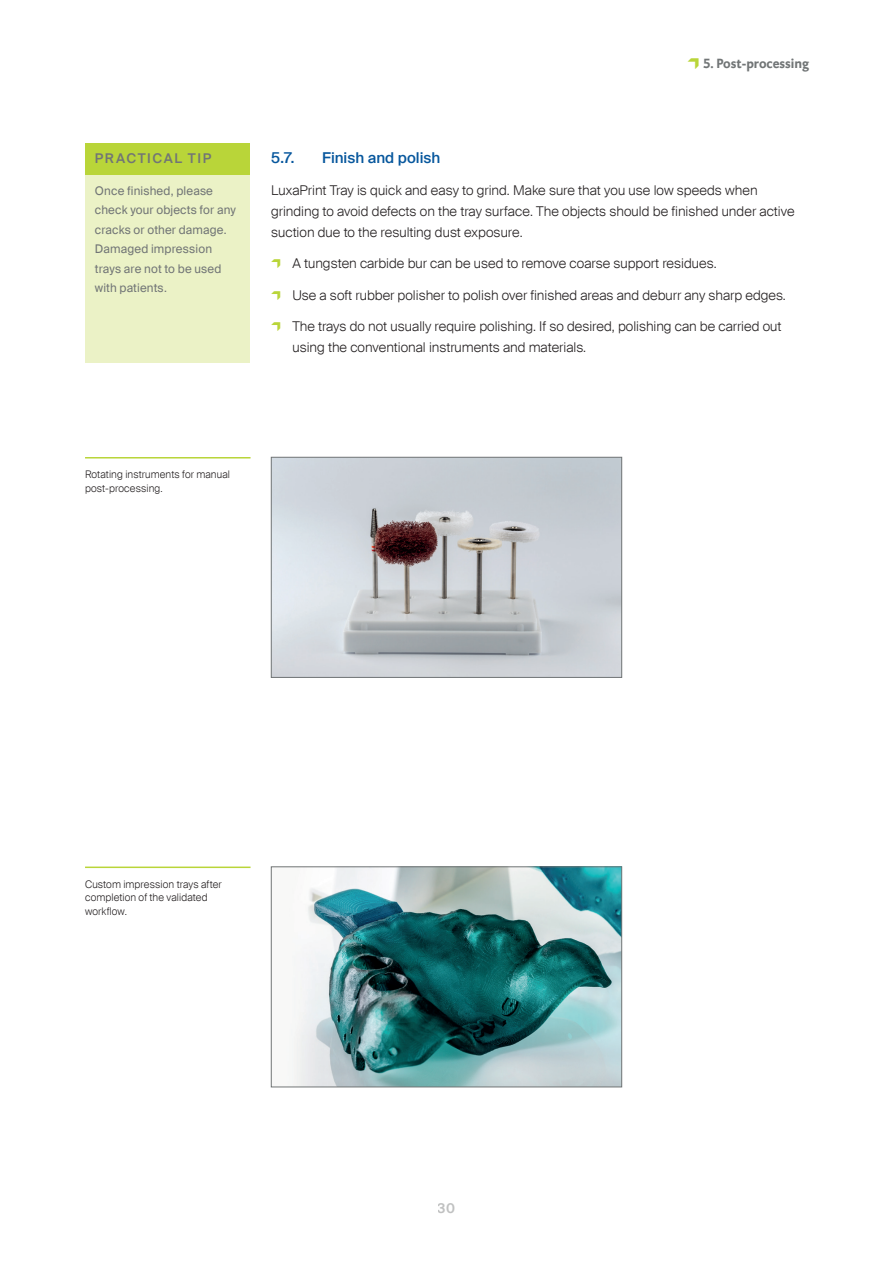
<style>
.page{position:relative;width:893px;height:1263px;background:#fff}
.page>*{position:absolute;margin:0;border:0;box-sizing:border-box;transform-origin:0 0}
.t1{font:500 15px "Suisse Intl";letter-spacing:.005em;color:#07579d}
.t2{font:300 13.5px/21px "Suisse Intl";color:#231f20}
.t3{font:700 13.5px "DTL Caspari Global";color:#717576}
.t4{font:500 13.5px "Suisse Intl";letter-spacing:.115em;color:#717576}
.t5{font:600 13.5px "Suisse Intl";color:#c0c1c1}
.t6{font:12px/19.5px "Suisse Intl";letter-spacing:.015em;color:#717576}
.t7{font:300 10.5px/13.5px "Suisse Intl";letter-spacing:.01em;color:#231f20}
.s1{color:#b9d539}
</style>
<div class="page">
<img style="left:273px;top:459px;width:347px;height:217px">
<div style="left:271px;top:457px;width:351px;height:221px;border:1px solid #717576"></div>
<img style="left:291px;top:869px;width:329px;height:216px">
<div style="left:271px;top:867px;width:351px;height:220px;border:1px solid #717576"></div>
<div style="left:85px;top:175px;width:165px;height:188px;background:#ebf2c6"></div>
<div style="left:85px;top:143px;width:165px;height:32px;background:#b9d539"></div>
<hr style="left:85px;top:457px;width:166px;height:1px;background:#b9d539">
<hr style="left:85px;top:866px;width:166px;height:2px;background:#b9d539">
<p class="t4" style="left:95px;top:150px;width:118px">PRACTICAL TIP</p>
<p class="t6" style="left:95px;top:181px;width:143px">Once finished, please check your objects for any cracks or other damage.<br>Damaged impression trays are not to be used with patients.</p>
<p class="t3" style="left:688px;top:55px;width:123px"><span class="s1">•</span> 5. Post-processing</p>
<p class="t1" style="left:271px;top:149px;width:25px">5.7.</p>
<p class="t1" style="left:322px;top:149px;width:120px">Finish and polish</p>
<p class="t2" style="left:271px;top:179px;width:525px">LuxaPrint Tray is quick and easy to grind. Make sure that you use low speeds when grinding to avoid defects on the tray surface. The objects should be finished under active suction due to the resulting dust exposure.</p>
<p class="t2" style="left:271px;top:253px;width:447px"><span class="s1">•</span> A tungsten carbide bur can be used to remove coarse support residues.</p>
<p class="t2" style="left:271px;top:284px;width:516px"><span class="s1">•</span> Use a soft rubber polisher to polish over finished areas and deburr any sharp edges.</p>
<p class="t2" style="left:292px;top:316px;width:491px;text-indent:-21px"><span class="s1">•</span> The trays do not usually require polishing. If so desired, polishing can be carried out using the conventional instruments and materials.</p>
<p class="t7" style="left:85px;top:468px;width:147px">Rotating instruments for manual post-processing.</p>
<p class="t7" style="left:85px;top:877px;width:138px">Custom impression trays after completion of the validated workflow.</p>
<p class="t5" style="left:438px;top:1200px;width:19px">30</p>
</div>
